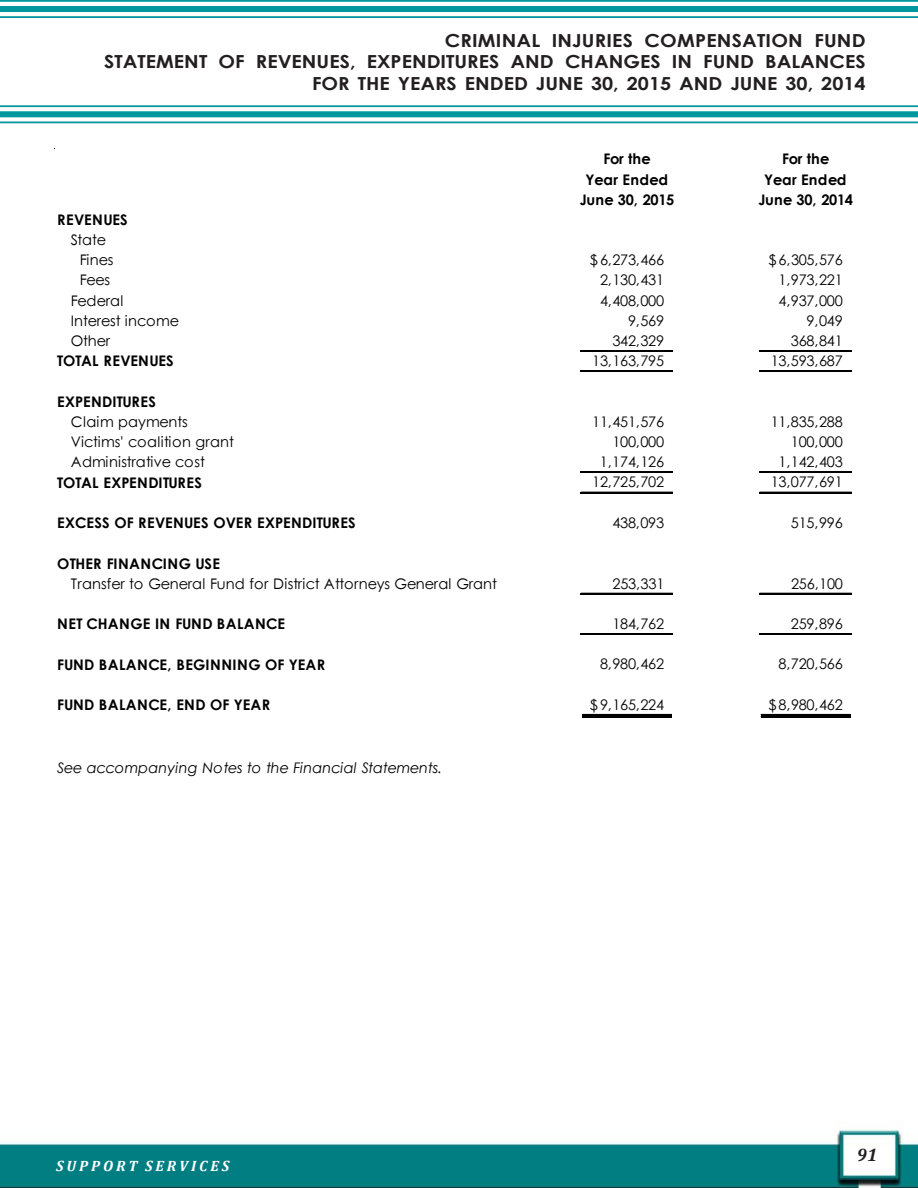
<style>
.page{position:relative;width:918px;height:1188px;background:#fff}
.page>*{position:absolute;margin:0;border:0;box-sizing:border-box;transform-origin:0 0}
.t1{font:700 18px/21.6px "Avant Garde";color:#231f20;text-align:right;scale:1.1 1}
.t2{font:italic 700 18px "Cambria";color:#231f20}
.t3{font:italic 700 15px "Cambria";letter-spacing:.195em;color:#fff}
.t4{font:14.55px/20.1px "Avant Garde";letter-spacing:-.01em;color:#000}
.t5{font:700 14.55px "Avant Garde";letter-spacing:.015em;color:#000}
.t6{font:700 14.55px/20.2px "Avant Garde";letter-spacing:-.01em;color:#000;text-align:center}
.t7{font:italic 14.55px "Avant Garde";color:#000}
</style>
<div class="page">
<img style="left:0;top:1130px;width:918px;height:58px">
<hr style="left:0;top:105px;width:918px;height:2px;background:#00989e">
<div style="left:0;top:111px;width:918px;height:6px;background:#00989e"></div>
<hr style="left:0;top:121px;width:918px;height:2px;background:#00989e">
<hr style="left:0;top:0;width:918px;height:2px;background:#00989e">
<div style="left:0;top:6px;width:918px;height:6px;background:#00989e"></div>
<hr style="left:0;top:16px;width:918px;height:2px;background:#00989e">
<hr style="left:581px;top:350px;width:92px;height:1px;background:#000">
<hr style="left:581px;top:351px;width:92px;height:1px;background:#000">
<hr style="left:760px;top:350px;width:92px;height:1px;background:#000">
<hr style="left:760px;top:351px;width:92px;height:1px;background:#000">
<hr style="left:581px;top:371px;width:92px;height:1px;background:#000">
<hr style="left:760px;top:371px;width:92px;height:1px;background:#000">
<hr style="left:581px;top:472px;width:92px;height:1px;background:#000">
<hr style="left:760px;top:472px;width:92px;height:1px;background:#000">
<hr style="left:581px;top:492px;width:92px;height:1px;background:#000">
<hr style="left:760px;top:492px;width:92px;height:1px;background:#000">
<hr style="left:581px;top:593px;width:92px;height:1px;background:#000">
<hr style="left:760px;top:593px;width:92px;height:1px;background:#000">
<hr style="left:581px;top:633px;width:92px;height:1px;background:#000">
<hr style="left:581px;top:634px;width:92px;height:1px;background:#000">
<hr style="left:760px;top:633px;width:92px;height:1px;background:#000">
<hr style="left:760px;top:634px;width:92px;height:1px;background:#000">
<hr style="left:582px;top:714px;width:90px;height:2px;background:#000">
<hr style="left:582px;top:716px;width:90px;height:1px;background:#000">
<hr style="left:582px;top:717px;width:90px;height:1px;background:#000">
<hr style="left:761px;top:714px;width:89px;height:2px;background:#000">
<hr style="left:761px;top:716px;width:89px;height:1px;background:#000">
<hr style="left:761px;top:717px;width:89px;height:1px;background:#000">
<p class="t1" style="left:104px;top:29px;width:694px">CRIMINAL INJURIES COMPENSATION FUND<br>STATEMENT OF REVENUES, EXPENDITURES AND CHANGES IN FUND BALANCES<br>FOR THE YEARS ENDED JUNE 30, 2015 AND JUNE 30, 2014</p>
<p class="t5" style="left:57px;top:210px;width:72px">REVENUES</p>
<p class="t4" style="left:80px;top:230px;width:35px;text-indent:-9px">State<br>Fines</p>
<p class="t6" style="left:580px;top:148px;width:96px">For the<br>Year Ended<br>June 30, 2015</p>
<p class="t6" style="left:758px;top:148px;width:96px">For the<br>Year Ended<br>June 30, 2014</p>
<p class="t4" style="left:590px;top:250px;width:76px">$6,273,466</p>
<p class="t4" style="left:769px;top:250px;width:76px">$6,305,576</p>
<p class="t4" style="left:80px;top:270px;width:32px">Fees</p>
<p class="t4" style="left:600px;top:270px;width:66px">2,130,431</p>
<p class="t4" style="left:779px;top:270px;width:66px">1,973,221</p>
<p class="t4" style="left:71px;top:290px;width:54px">Federal</p>
<p class="t4" style="left:600px;top:290px;width:66px">4,408,000</p>
<p class="t4" style="left:779px;top:290px;width:66px">4,937,000</p>
<p class="t4" style="left:71px;top:311px;width:110px">Interest income</p>
<p class="t4" style="left:628px;top:311px;width:38px">9,569</p>
<p class="t4" style="left:807px;top:311px;width:38px">9,049</p>
<p class="t4" style="left:71px;top:331px;width:41px">Other</p>
<p class="t4" style="left:612px;top:331px;width:53px">342,329</p>
<p class="t4" style="left:791px;top:331px;width:53px">368,841</p>
<p class="t5" style="left:57px;top:352px;width:118px">TOTAL REVENUES</p>
<p class="t4" style="left:592px;top:351px;width:74px">13,163,795</p>
<p class="t4" style="left:771px;top:351px;width:74px">13,593,687</p>
<p class="t5" style="left:57px;top:392px;width:100px">EXPENDITURES</p>
<p class="t4" style="left:71px;top:412px;width:118px">Claim payments</p>
<p class="t4" style="left:592px;top:412px;width:74px">11,451,576</p>
<p class="t4" style="left:771px;top:412px;width:74px">11,835,288</p>
<p class="t4" style="left:71px;top:432px;width:165px">Victims' coalition grant</p>
<p class="t4" style="left:612px;top:432px;width:53px">100,000</p>
<p class="t4" style="left:791px;top:432px;width:53px">100,000</p>
<p class="t4" style="left:71px;top:452px;width:136px">Administrative cost</p>
<p class="t4" style="left:600px;top:452px;width:66px">1,174,126</p>
<p class="t4" style="left:779px;top:452px;width:66px">1,142,403</p>
<p class="t5" style="left:57px;top:473px;width:146px">TOTAL EXPENDITURES</p>
<p class="t4" style="left:592px;top:472px;width:74px">12,725,702</p>
<p class="t4" style="left:771px;top:472px;width:74px">13,077,691</p>
<p class="t5" style="left:57px;top:513px;width:300px">EXCESS OF REVENUES OVER EXPENDITURES</p>
<p class="t4" style="left:612px;top:513px;width:53px">438,093</p>
<p class="t4" style="left:791px;top:513px;width:53px">515,996</p>
<p class="t5" style="left:57px;top:554px;width:164px">OTHER FINANCING USE</p>
<p class="t4" style="left:71px;top:573px;width:428px">Transfer to General Fund for District Attorneys General Grant</p>
<p class="t4" style="left:613px;top:573px;width:53px">253,331</p>
<p class="t4" style="left:791px;top:573px;width:53px">256,100</p>
<p class="t5" style="left:57px;top:615px;width:229px">NET CHANGE IN FUND BALANCE</p>
<p class="t4" style="left:612px;top:614px;width:53px">184,762</p>
<p class="t4" style="left:791px;top:614px;width:53px">259,896</p>
<p class="t5" style="left:57px;top:655px;width:270px">FUND BALANCE, BEGINNING OF YEAR</p>
<p class="t4" style="left:600px;top:654px;width:66px">8,980,462</p>
<p class="t4" style="left:779px;top:654px;width:66px">8,720,566</p>
<p class="t5" style="left:57px;top:695px;width:214px">FUND BALANCE, END OF YEAR</p>
<p class="t4" style="left:590px;top:695px;width:76px">$9,165,224</p>
<p class="t4" style="left:769px;top:695px;width:76px">$8,980,462</p>
<p class="t7" style="left:57px;top:759px;width:386px">See accompanying Notes to the Financial Statements.</p>
<p class="t3" style="left:56px;top:1157px;width:175px">SUPPORT SERVICES</p>
<p class="t2" style="left:857px;top:1144px;width:22px">91</p>
</div>
